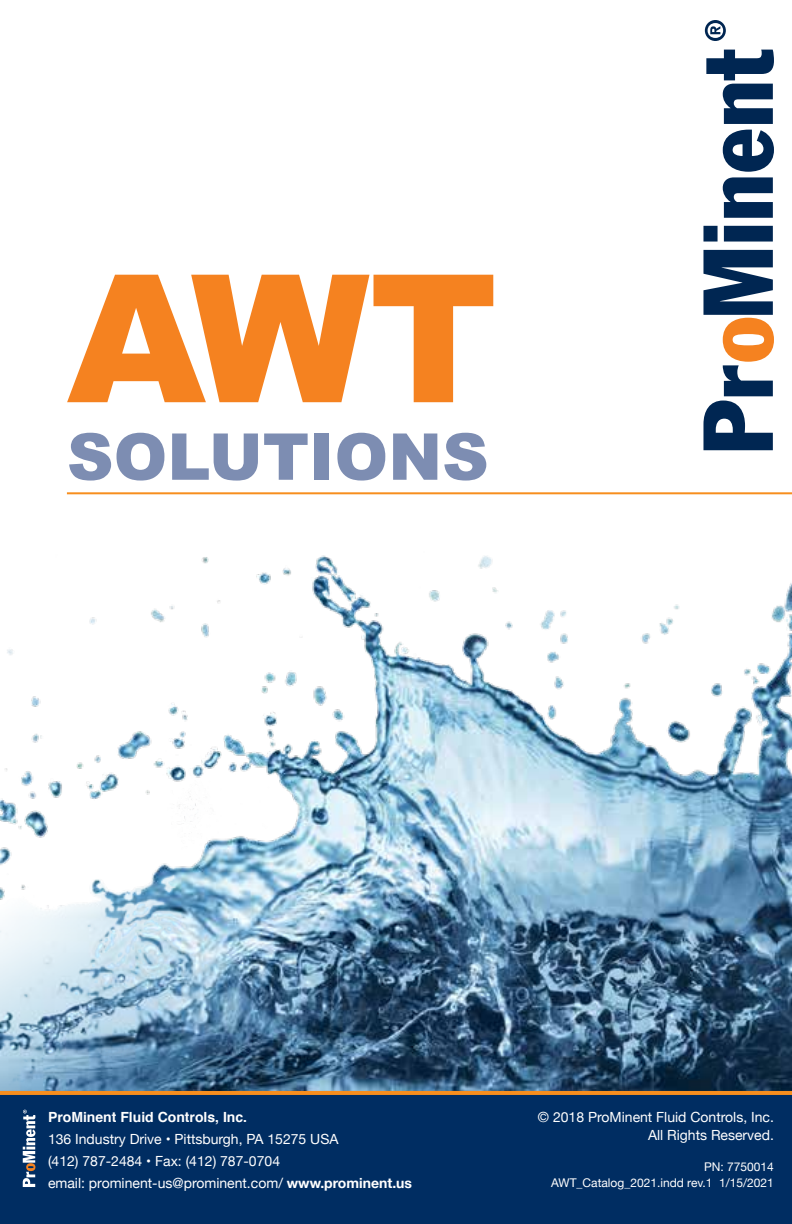
<style>
.page{position:relative;width:792px;height:1224px;background:#fff}
.page>*{position:absolute;margin:0;border:0;box-sizing:border-box;transform-origin:0 0}
.t1{font:900 178.2px "Arial";color:#f58220}
.t2{font:900 64.6px "Arial";color:#7d8db2}
.t3{font:14px/22px "Helvetica Neue";color:#fff}
.t4{font:700 14px "Helvetica";color:#fff}
.t5{font:12px/16px "Helvetica Neue";color:#fff;text-align:right}
.s1{font-weight:700}
</style>
<div class="page">
<img style="left:0;top:555px;width:792px;height:536px">
<svg style="left:703px;top:250px;width:71px;height:200px"></svg>
<svg style="left:703px;top:226px;width:70px;height:16px"></svg>
<svg style="left:723px;top:130px;width:51px;height:88px"></svg>
<svg style="left:706px;top:50px;width:68px;height:74px"></svg>
<svg style="left:705px;top:20px;width:21px;height:21px"></svg>
<hr style="left:67px;top:492px;width:725px;height:2px;background:#f78e1e">
<div style="left:0;top:1093px;width:792px;height:131px;background:#002d62"></div>
<svg style="left:23px;top:1110px;width:12px;height:77px"></svg>
<hr style="left:0;top:1091px;width:792px;height:4px;background:#f78e1e">
<h1 class="t1" style="left:67px;top:209px;width:433px">AWT</h1>
<h2 class="t2" style="left:67px;top:410px;width:423px">SOLUTIONS</h2>
<p class="t4" style="left:48px;top:1106px;width:201px">ProMinent Fluid Controls, Inc.</p>
<p class="t3" style="left:48px;top:1129px;width:366px">136 Industry Drive • Pittsburgh, PA 15275 USA<br>(412) 787-2484 • Fax: (412) 787-0704<br>email: prominent-us@prominent.com/ <span class="s1">www.prominent.us</span></p>
<p class="t3" style="left:538px;top:1109px;width:238px;line-height:18px;text-align:right">© 2018 ProMinent Fluid Controls, Inc.<br>All Rights Reserved.</p>
<p class="t5" style="left:551px;top:1159px;width:224px">PN: 7750014<br>AWT_Catalog_2021.indd rev.1 1/15/2021</p>
</div>
